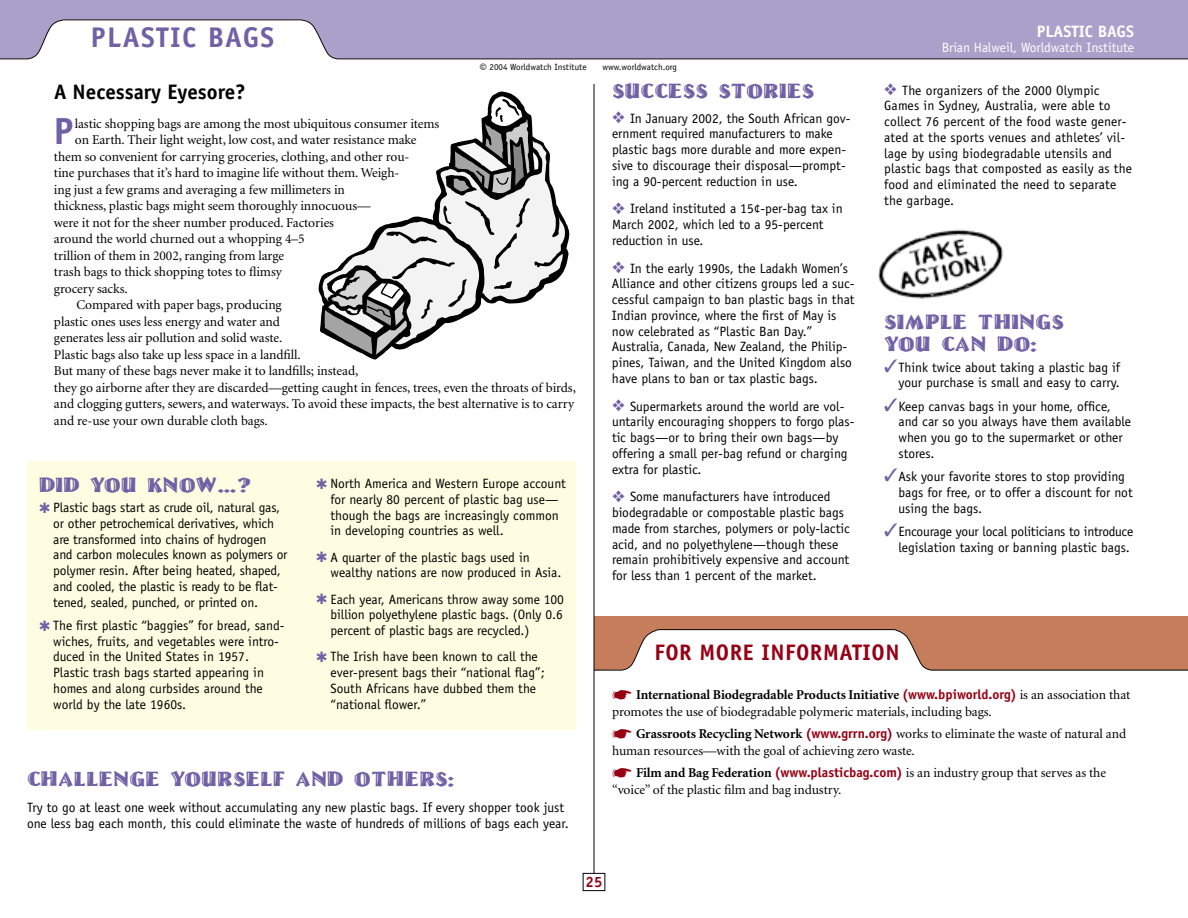
<style>
.page{position:relative;width:1188px;height:918px;background:#fff}
.page>*{position:absolute;margin:0;border:0;box-sizing:border-box;transform-origin:0 0}
.t1{font:700 37.8px "Officina Sans";color:#6f61a5}
.t2{font:700 28.5px "Officina Sans";letter-spacing:.05em;color:#6f61a5}
.t3{font:700 22.5px "Officina Sans";letter-spacing:.025em;color:#960014}
.t4{font:21px/22.5px "Lino Letter Cut";color:#6f61a5}
.t5{font:700 21px "Officina Sans";color:#000}
.t6{font:700 16.5px "Officina Sans";color:#fff}
.t7{font:700 15px "Officina Sans";color:#960014}
.t8{font:13.5px/15.8px "Officina Sans";color:#000}
.t9{font:13.5px/16.5px "Minion";letter-spacing:-.005em;color:#000}
.t10{font:13.5px "Officina Sans";letter-spacing:-.005em;color:#fff}
.t11{font:9px "Officina Sans";color:#000}
.s1{color:#6f61a5}
.s2{font-size:13.5px}
.s3{color:#960014}
.s4{font-weight:700}
.s5{font-family:"Officina Sans";font-weight:700;color:#960014}
</style>
<div class="page">
<div style="left:594px;top:616px;width:594px;height:59px;background:#c57d5c"></div>
<div style="left:27px;top:461px;width:549px;height:269px;background:#fffde1"></div>
<div style="left:0;top:0;width:1188px;height:58px;background:#aba0ca"></div>
<svg style="left:0;top:19px;width:1188px;height:41px"></svg>
<div style="left:54px;top:26px;width:257px;height:38px;background:#fff"></div>
<svg style="left:593px;top:630px;width:595px;height:50px"></svg>
<div style="left:650px;top:644px;width:254px;height:34px;background:#fff"></div>
<hr style="left:594px;top:84px;width:1px;height:793px;background:#000">
<svg style="left:319px;top:92px;width:250px;height:268px"></svg>
<svg style="left:323px;top:96px;width:242px;height:259px"></svg>
<img style="left:878px;top:229px;width:125px;height:70px">
<div style="left:583px;top:873px;width:22px;height:18px;background:#fff"></div>
<div style="left:583px;top:873px;width:22px;height:18px;border:1px solid #000"></div>
<p class="t6" style="left:1037px;top:25px;width:99px">PLASTIC BAGS</p>
<p class="t10" style="left:942px;top:43px;width:194px">Brian Halweil, Worldwatch Institute</p>
<p class="t8" style="left:884px;top:83px;width:249px"><span class="s1">❖</span> The organizers of the 2000 Olympic Games in Sydney, Australia, were able to collect 76 percent of the food waste gener&shy;ated at the sports venues and athletes’ vil&shy;lage by using biodegradable utensils and plastic bags that composted as easily as the food and eliminated the need to separate the garbage.</p>
<h2 class="t2" style="left:91px;top:26px;width:185px">PLASTIC BAGS</h2>
<p class="t11" style="left:479px;top:63px;width:109px"><span class="s2">©</span> 2004 Worldwatch Institute</p>
<p class="t11" style="left:602px;top:63px;width:76px">www.worldwatch.org</p>
<h3 class="t4" style="left:612px;top:79px;width:204px">SUCCESS STORIES</h3>
<p class="t8" style="left:612px;top:111px;width:240px"><span class="s1">❖</span> In January 2002, the South African gov&shy;ernment required manufacturers to make plastic bags more durable and more expen&shy;sive to discourage their disposal—prompt&shy;ing a 90-percent reduction in use.</p>
<p class="t8" style="left:612px;top:202px;width:232px"><span class="s1">❖</span> Ireland instituted a 15¢-per-bag tax in<br>March 2002, which led to a 95-percent reduction in use.</p>
<p class="t8" style="left:612px;top:261px;width:244px"><span class="s1">❖</span> In the early 1990s, the Ladakh Women’s Alliance and other citizens groups led a suc&shy;cessful campaign to ban plastic bags in that Indian province, where the first of May is now celebrated as “Plastic Ban Day.” Australia, Canada, New Zealand, the Philip&shy;pines, Taiwan, and the United Kingdom also have plans to ban or tax plastic bags.</p>
<p class="t8" style="left:612px;top:399px;width:244px"><span class="s1">❖</span> Supermarkets around the world are vol&shy;untarily encouraging shoppers to forgo plas&shy;tic bags—or to bring their own bags—by offering a small per-bag refund or charging extra for plastic.</p>
<p class="t8" style="left:612px;top:490px;width:239px"><span class="s1">❖</span> Some manufacturers have introduced biodegradable or compostable plastic bags made from starches, polymers or poly-lactic acid, and no polyethylene—though these remain prohibitively expensive and account for less than 1 percent of the market.</p>
<h3 class="t5" style="left:54px;top:84px;width:193px">A Necessary Eyesore?</h3>
<h1 class="t1" style="left:54px;top:117px;width:21px">P</h1>
<p class="t9" style="left:75px;top:116px;width:366px">lastic shopping bags are among the most ubiquitous consumer items</p>
<p class="t9" style="left:75px;top:133px;width:343px">on Earth. Their light weight, low cost, and water resistance make</p>
<p class="t9" style="left:54px;top:149px;width:357px">them so convenient for carrying groceries, clothing, and other rou-</p>
<p class="t9" style="left:54px;top:166px;width:347px">tine purchases that it’s hard to imagine life without them. Weigh-</p>
<p class="t9" style="left:54px;top:182px;width:292px">ing just a few grams and averaging a few millimeters in</p>
<p class="t9" style="left:54px;top:199px;width:318px">thickness, plastic bags might seem thoroughly innocuous—</p>
<p class="t9" style="left:54px;top:215px;width:282px">were it not for the sheer number produced. Factories</p>
<p class="t9" style="left:54px;top:232px;width:252px">around the world churned out a whopping 4–5</p>
<p class="t9" style="left:54px;top:248px;width:232px">trillion of them in 2002, ranging from large</p>
<p class="t9" style="left:54px;top:265px;width:229px">trash bags to thick shopping totes to flimsy</p>
<p class="t9" style="left:54px;top:281px;width:75px">grocery sacks.</p>
<p class="t9" style="left:76px;top:298px;width:207px">Compared with paper bags, producing</p>
<p class="t9" style="left:54px;top:314px;width:227px">plastic ones uses less energy and water and</p>
<p class="t9" style="left:54px;top:331px;width:230px">generates less air pollution and solid waste.</p>
<p class="t9" style="left:54px;top:347px;width:248px">Plastic bags also take up less space in a landfill.</p>
<p class="t9" style="left:54px;top:364px;width:306px">But many of these bags never make it to landfills; instead,</p>
<p class="t9" style="left:54px;top:380px;width:523px">they go airborne after they are discarded—getting caught in fences, trees, even the throats of birds,</p>
<p class="t9" style="left:54px;top:397px;width:522px">and clogging gutters, sewers, and waterways. To avoid these impacts, the best alternative is to carry</p>
<p class="t9" style="left:54px;top:413px;width:215px">and re-use your own durable cloth bags.</p>
<h3 class="t4" style="left:884px;top:310px;width:181px">SIMPLE THINGS<br>YOU CAN DO:</h3>
<p class="t8" style="left:884px;top:360px;width:237px;text-align:right"><span class="s1">✓</span>Think twice about taking a plastic bag if your purchase is small and easy to carry.</p>
<p class="t8" style="left:898px;top:399px;width:234px;text-indent:-14px"><span class="s1">✓</span>Keep canvas bags in your home, office, and car so you always have them available when you go to the supermarket or other stores.</p>
<p class="t8" style="left:898px;top:470px;width:236px;text-indent:-14px"><span class="s1">✓</span>Ask your favorite stores to stop providing bags for free, or to offer a discount for not using the bags.</p>
<p class="t8" style="left:884px;top:525px;width:251px;text-align:right"><span class="s1">✓</span>Encourage your local politicians to introduce legislation taxing or banning plastic bags.</p>
<h3 class="t4" style="left:39px;top:473px;width:215px">DID YOU KNOW…?</h3>
<p class="t8" style="left:53px;top:501px;width:236px;text-indent:-14px"><span class="s1">✱</span> Plastic bags start as crude oil, natural gas, or other petrochemical derivatives, which are transformed into chains of hydrogen and carbon molecules known as polymers or polymer resin. After being heated, shaped, and cooled, the plastic is ready to be flat&shy;tened, sealed, punched, or printed on.</p>
<p class="t8" style="left:53px;top:618px;width:233px;text-indent:-14px"><span class="s1">✱</span> The first plastic “baggies” for bread, sand&shy;wiches, fruits, and vegetables were intro&shy;duced in the United States in 1957.<br>Plastic trash bags started appearing in homes and along curbsides around the world by the late 1960s.</p>
<p class="t8" style="left:331px;top:477px;width:237px;text-indent:-14px"><span class="s1">✱</span> North America and Western Europe account for nearly 80 percent of plastic bag use— though the bags are increasingly common in developing countries as well.</p>
<p class="t8" style="left:331px;top:550px;width:232px;text-indent:-14px"><span class="s1">✱</span> A quarter of the plastic bags used in wealthy nations are now produced in Asia.</p>
<p class="t8" style="left:331px;top:592px;width:235px;text-align:justify;text-indent:-14px"><span class="s1">✱</span> Each year, Americans throw away some 100 billion polyethylene plastic bags. (Only 0.6 percent of plastic bags are recycled.)</p>
<p class="t8" style="left:331px;top:650px;width:216px;text-indent:-14px"><span class="s1">✱</span> The Irish have been known to call the ever-present bags their “national flag”; South Africans have dubbed them the “national flower.”</p>
<h3 class="t3" style="left:654px;top:643px;width:247px">FOR MORE INFORMATION</h3>
<p class="t9" style="left:612px;top:688px;width:520px"><span class="s3">☛</span> <span class="s4">International Biodegradable Products Initiative</span> <span class="s5">(www.bpiworld.org)</span> is an association that promotes the use of biodegradable polymeric materials, including bags.</p>
<p class="t9" style="left:612px;top:727px;width:516px"><span class="s3">☛</span> <span class="s4">Grassroots Recycling Network</span> <span class="s5">(www.grrn.org)</span> works to eliminate the waste of natural and human resources—with the goal of achieving zero waste.</p>
<p class="t9" style="left:612px;top:766px;width:496px"><span class="s3">☛</span> <span class="s4">Film and Bag Federation</span> <span class="s5">(www.plasticbag.com)</span> is an industry group that serves as the “voice” of the plastic film and bag industry.</p>
<h3 class="t4" style="left:27px;top:767px;width:430px">CHALLENGE YOURSELF AND OTHERS:</h3>
<p class="t8" style="left:27px;top:801px;width:543px">Try to go at least one week without accumulating any new plastic bags. If every shopper took just one less bag each month, this could eliminate the waste of hundreds of millions of bags each year.</p>
<p class="t7" style="left:586px;top:876px;width:18px">25</p>
</div>
